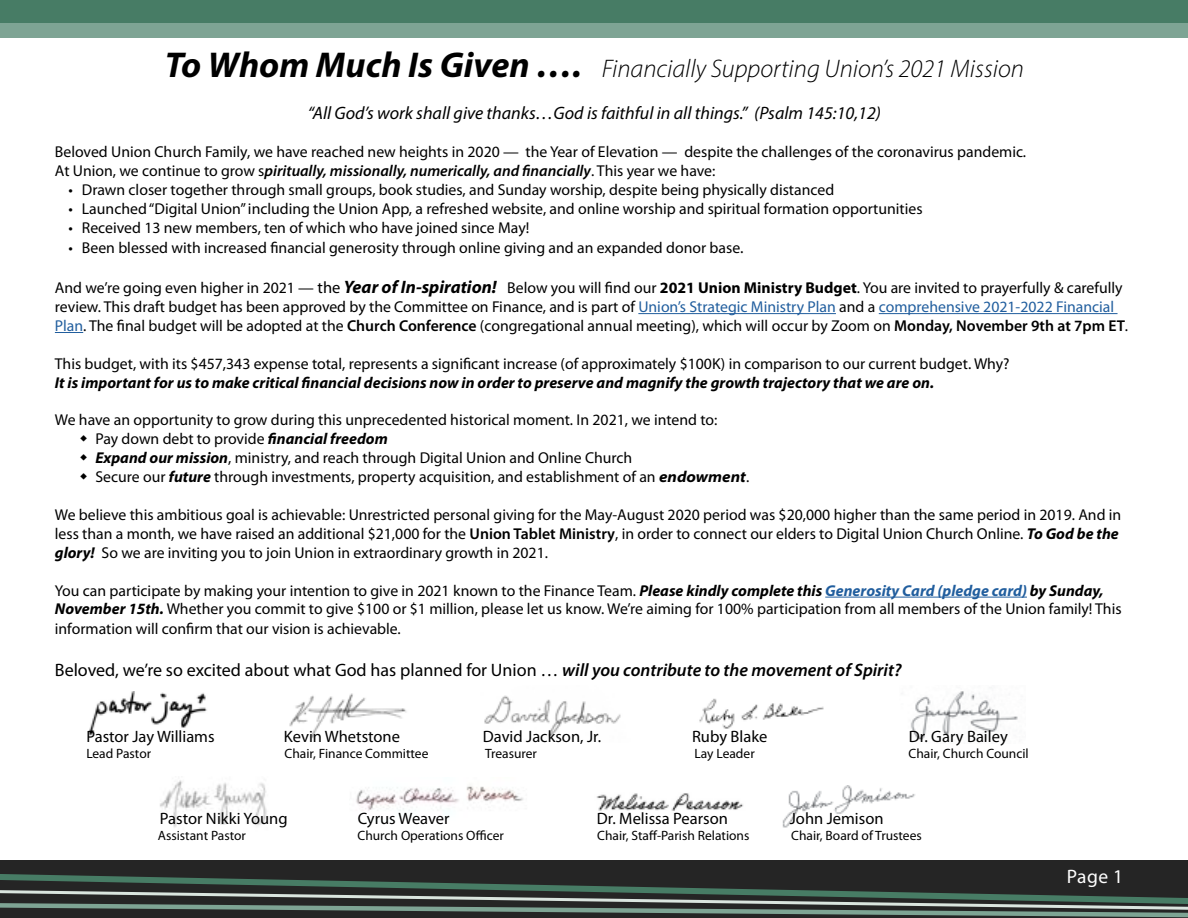
<style>
.page{position:relative;width:1188px;height:918px;background:#fff}
.page>*{position:absolute;margin:0;border:0;box-sizing:border-box;transform-origin:0 0}
.t1{font:italic 300 25.5px "Myriad Pro";color:#000}
.t2{font:19.5px "Myriad Pro";color:#fff}
.t3{font:18px "Myriad Pro";color:#000}
.t4{font:italic 18px "Myriad Pro";color:#000}
.t5{font:16.5px "Myriad Pro";color:#000}
.t6{font:15.75px/18.9px "Myriad Pro";color:#000}
.t7{font:italic 700 15.75px "Myriad Pro";color:#000}
.t8{font:13.5px "Myriad Pro";color:#000}
.s1{font-weight:700;font-size:36px}
.s2{font-weight:600;font-style:italic}
.s3{font-size:16.5px}
.s4{font-weight:700;font-style:italic;font-size:18px}
.s5{font-weight:700}
.s6{color:#215e9e}
.s7{font-weight:600}
.s8{font-weight:700;font-style:italic}
.s9{font-weight:700;font-style:italic;font-stretch:semi-expanded}
.s10{font-weight:700;font-style:italic;color:#215e9e}
</style>
<div class="page">
<div style="left:0;top:861px;width:1188px;height:57px;background:#252525"></div>
<div style="left:0;top:15px;width:1188px;height:23px;background:#7ea494"></div>
<div style="left:0;top:0;width:1188px;height:23px;background:#477c65"></div>
<svg style="left:0;top:874px;width:736px;height:15px"></svg>
<svg style="left:0;top:889px;width:1188px;height:29px"></svg>
<img style="left:160px;top:780px;width:107px;height:48px">
<img style="left:484px;top:695px;width:137px;height:42px">
<img style="left:356px;top:786px;width:167px;height:25px">
<img style="left:289px;top:693px;width:118px;height:46px">
<img style="left:911px;top:691px;width:107px;height:49px">
<img style="left:782px;top:786px;width:133px;height:42px">
<img style="left:596px;top:793px;width:148px;height:18px">
<img style="left:89px;top:692px;width:118px;height:44px">
<img style="left:699px;top:698px;width:125px;height:31px">
<hr style="left:638px;top:313px;width:198px;height:1px;background:#215e9e">
<hr style="left:879px;top:313px;width:239px;height:1px;background:#215e9e">
<svg style="left:55px;top:332px;width:28px;height:1px"></svg>
<hr style="left:825px;top:597px;width:202px;height:1px;background:#215e9e">
<h1 class="t1" style="left:165px;top:53px;width:861px"><span class="s1">To Whom Much Is Given ….</span> Financially Supporting Union’s 2021 Mission</h1>
<p class="t4" style="left:308px;top:101px;width:575px">“All God’s work shall give thanks…God is faithful in all things.” (Psalm 145:10,12)</p>
<p class="t6" style="left:55px;top:142px;width:973px">Beloved Union Church Family, we have reached new heights in 2020 — the Year of Elevation — despite the challenges of the coronavirus pandemic.<br>At Union, we continue to grow s<span class="s2">piritually, missionally, numerically, and financially</span>. This year we have:</p>
<p class="t6" style="left:68px;top:180px;width:767px">• Drawn closer together through small groups, book studies, and Sunday worship, despite being physically distanced</p>
<p class="t6" style="left:68px;top:199px;width:856px">• Launched “Digital Union” including the Union App, a refreshed website, and online worship and spiritual formation opportunities</p>
<p class="t6" style="left:68px;top:218px;width:463px">• Received 13 new members, ten of which who have joined since May!</p>
<p class="t6" style="left:68px;top:238px;width:677px">• Been blessed with increased financial generosity through online giving and an expanded donor base<span class="s3">.</span></p>
<p class="t6" style="left:55px;top:278px;width:1075px">And we’re going even higher in 2021 — <span class="s3">the</span> <span class="s4">Year of In-spiration!</span> Below you will find our <span class="s5">2021 Union Ministry Budget</span>. You are invited to prayerfully &amp; carefully review. This draft budget has been approved by the Committee on Finance, and is part of <span class="s6">Union’s Strategic Ministry Plan</span> and a <span class="s6">comprehensive 2021-2022 Financial<br>Plan</span>. The final budget will be adopted at the <span class="s7">Church Conference</span> (congregational annual meeting), which will occur by Zoom on <span class="s7">Monday, November 9th at 7pm ET</span>.</p>
<p class="t6" style="left:55px;top:354px;width:956px">This budget, with its $457,343 expense total, represents a significant increase (of approximately $100K) in comparison to our current budget. Why?</p>
<p class="t7" style="left:55px;top:372px;width:881px">It is important for us to make critical financial decisions now in order to preserve and magnify the growth trajectory that we are on.</p>
<p class="t6" style="left:95px;top:410px;width:655px;text-indent:-40px">We have an opportunity to grow during this unprecedented historical moment. In 2021, we intend to:<br>Pay down debt to provide <span class="s8">financial freedom<br>Expand our mission</span>, ministry, and reach through Digital Union and Online Church<br>Secure our <span class="s8">future</span> through investments, property acquisition, and establishment of an <span class="s9">endowment</span>.</p>
<p class="t6" style="left:55px;top:505px;width:1068px">We believe this ambitious goal is achievable: Unrestricted personal giving for the May-August 2020 period was $20,000 higher than the same period in 2019. And in less than a month, we have raised an additional $21,000 for the <span class="s7">Union Tablet Ministry</span>, in order to connect our elders to Digital Union Church Online. <span class="s8">To God be the glory!</span> So we are inviting you to join Union in extraordinary growth in 2021.</p>
<p class="t6" style="left:55px;top:580px;width:1068px;line-height:19.4px">You can participate by making your intention to give in 2021 known to the Finance Team. <span class="s8">Please kindly complete this</span> <span class="s10">Generosity Card (pledge card)</span> <span class="s8">by Sunday,<br>November 15th.</span> Whether you commit to give $100 or $1 million, please let us know. We’re aiming for 100% participation from all members of the Union family! This information will confirm that our vision is achievable.</p>
<p class="t3" style="left:55px;top:658px;width:848px">Beloved, we’re so excited about what God has planned for Union … <span class="s2">will you contribute to the movement of Spirit?</span></p>
<p class="t5" style="left:86px;top:726px;width:130px">Pastor Jay Williams</p>
<p class="t5" style="left:284px;top:726px;width:118px">Kevin Whetstone</p>
<p class="t5" style="left:483px;top:726px;width:120px">David Jackson, Jr.</p>
<p class="t5" style="left:692px;top:726px;width:77px">Ruby Blake</p>
<p class="t5" style="left:909px;top:726px;width:100px">Dr. Gary Bailey</p>
<p class="t8" style="left:86px;top:745px;width:66px">Lead Pastor</p>
<p class="t8" style="left:285px;top:745px;width:145px">Chair, Finance Committee</p>
<p class="t8" style="left:485px;top:745px;width:53px">Treasurer</p>
<p class="t8" style="left:695px;top:745px;width:62px">Lay Leader</p>
<p class="t8" style="left:909px;top:745px;width:122px">Chair, Church Council</p>
<p class="t5" style="left:160px;top:808px;width:129px">Pastor Nikki Young</p>
<p class="t5" style="left:358px;top:808px;width:93px">Cyrus Weaver</p>
<p class="t5" style="left:597px;top:808px;width:133px">Dr. Melissa Pearson</p>
<p class="t5" style="left:790px;top:808px;width:95px">John Jemison</p>
<p class="t8" style="left:158px;top:827px;width:90px">Assistant Pastor</p>
<p class="t8" style="left:358px;top:827px;width:148px">Church Operations Officer</p>
<p class="t8" style="left:597px;top:827px;width:154px">Chair, Staff-Parish Relations</p>
<p class="t8" style="left:791px;top:827px;width:132px">Chair, Board of Trustees</p>
<p class="t2" style="left:1067px;top:865px;width:58px">Page 1</p>
</div>
